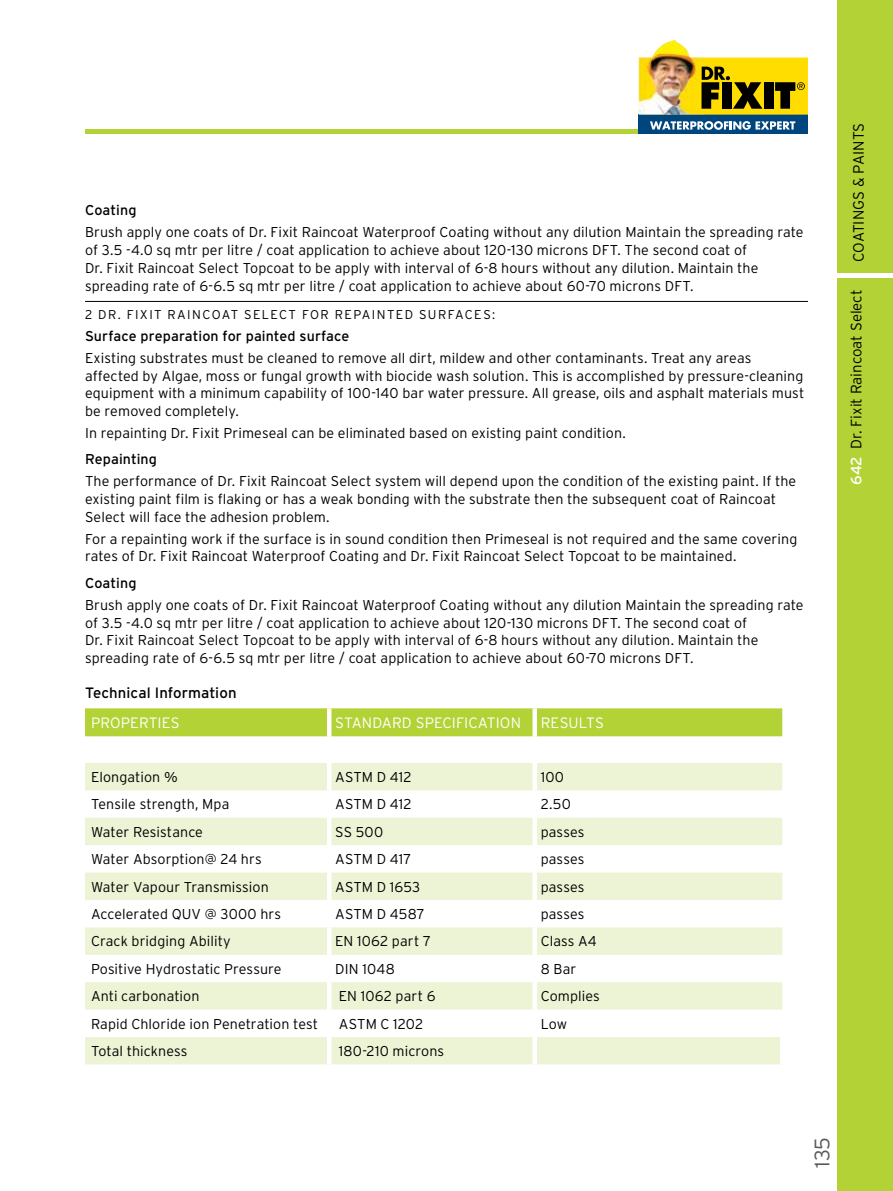
<style>
.page{position:relative;width:893px;height:1191px;background:#fff}
.page>*{position:absolute;margin:0;border:0;box-sizing:border-box;transform-origin:0 0}
.t1{font:300 21px "Interstate Plus";color:#58595b}
.t2{font:300 15px "Interstate Plus";color:#000}
.t3{font:300 15px "Interstate Plus";letter-spacing:.005em;color:#fff}
.t4{font:15px "Interstate Plus";letter-spacing:.005em;color:#000}
.t5{font:300 14.25px/17.7px "Interstate Plus";letter-spacing:.005em;color:#000}
.t6{font:14.25px "Interstate Plus";letter-spacing:.01em;color:#000}
.t7{font:300 12.75px "Interstate Plus";letter-spacing:.11em;color:#000}
.s1{font-weight:400;color:#fff}
</style>
<div class="page">
<div style="left:838px;top:0;width:55px;height:1191px;background:#b3d235"></div>
<div style="left:85px;top:129px;width:723px;height:5px;background:#b3d235"></div>
<div style="left:639px;top:115px;width:169px;height:19px;background:#00467e"></div>
<img style="left:639px;top:39px;width:169px;height:76px">
<svg style="left:650px;top:121px;width:145px;height:9px"></svg>
<div style="left:837px;top:273px;width:56px;height:5px;background:#fff"></div>
<hr style="left:85px;top:301px;width:723px;height:1px;background:#000">
<div style="left:85px;top:708px;width:697px;height:28px;background:#b3d235"></div>
<svg style="left:85px;top:763px;width:697px;height:301px;fill:#edf4d5"></svg>
<hr style="left:327px;top:708px;width:4px;height:28px;background:#fff">
<hr style="left:327px;top:763px;width:4px;height:27px;background:#fff">
<hr style="left:327px;top:790px;width:4px;height:27px;background:#fff">
<hr style="left:327px;top:817px;width:4px;height:28px;background:#fff">
<hr style="left:327px;top:845px;width:4px;height:27px;background:#fff">
<hr style="left:327px;top:872px;width:4px;height:28px;background:#fff">
<hr style="left:327px;top:900px;width:4px;height:27px;background:#fff">
<hr style="left:327px;top:927px;width:4px;height:27px;background:#fff">
<hr style="left:327px;top:954px;width:4px;height:28px;background:#fff">
<hr style="left:327px;top:982px;width:4px;height:27px;background:#fff">
<hr style="left:327px;top:1009px;width:4px;height:28px;background:#fff">
<div style="left:532px;top:708px;width:5px;height:28px;background:#fff"></div>
<div style="left:532px;top:763px;width:5px;height:27px;background:#fff"></div>
<div style="left:532px;top:790px;width:5px;height:27px;background:#fff"></div>
<div style="left:532px;top:817px;width:5px;height:28px;background:#fff"></div>
<div style="left:532px;top:845px;width:5px;height:27px;background:#fff"></div>
<div style="left:532px;top:872px;width:5px;height:28px;background:#fff"></div>
<div style="left:532px;top:900px;width:5px;height:27px;background:#fff"></div>
<div style="left:532px;top:927px;width:5px;height:27px;background:#fff"></div>
<div style="left:532px;top:954px;width:5px;height:28px;background:#fff"></div>
<div style="left:532px;top:982px;width:5px;height:27px;background:#fff"></div>
<div style="left:532px;top:1009px;width:5px;height:28px;background:#fff"></div>
<hr style="left:327px;top:1037px;width:4px;height:27px;background:#fff">
<div style="left:532px;top:1037px;width:5px;height:27px;background:#fff"></div>
<hr style="left:780px;top:1037px;width:4px;height:27px;background:#fff">
<p class="t6" style="left:85px;top:202px;width:53px">Coating</p>
<p class="t5" style="left:85px;top:223px;width:720px">Brush apply one coats of Dr. Fixit Raincoat Waterproof Coating without any dilution Maintain the spreading rate of 3.5 -4.0 sq mtr per litre / coat application to achieve about 120-130 microns DFT. The second coat of<br>Dr. Fixit Raincoat Select Topcoat to be apply with interval of 6-8 hours without any dilution. Maintain the spreading rate of 6-6.5 sq mtr per litre / coat application to achieve about 60-70 microns DFT.</p>
<p class="t7" style="left:85px;top:307px;width:58px">2 Dr. Fixit</p>
<p class="t7" style="left:168px;top:307px;width:20px">Raincoat</p>
<p class="t7" style="left:244px;top:307px;width:36px">select</p>
<p class="t7" style="left:302px;top:307px;width:195px">FOR REPAINTED SURFACES:</p>
<p class="t6" style="left:85px;top:328px;width:266px">Surface preparation for painted surface</p>
<p class="t5" style="left:85px;top:349px;width:721px">Existing substrates must be cleaned to remove all dirt, mildew and other contaminants. Treat any areas affected by Algae, moss or fungal growth with biocide wash solution. This is accomplished by pressure-cleaning equipment with a minimum capability of 100-140 bar water pressure. All grease, oils and asphalt materials must be removed completely.</p>
<p class="t5" style="left:85px;top:424px;width:542px">In repainting Dr. Fixit Primeseal can be eliminated based on existing paint condition.</p>
<p class="t6" style="left:85px;top:451px;width:73px">Repainting</p>
<p class="t5" style="left:85px;top:472px;width:713px">The performance of Dr. Fixit Raincoat Select system will depend upon the condition of the existing paint. If the existing paint film is flaking or has a weak bonding with the substrate then the subsequent coat of Raincoat<br>Select will face the adhesion problem.</p>
<p class="t5" style="left:85px;top:530px;width:714px">For a repainting work if the surface is in sound condition then Primeseal is not required and the same covering rates of Dr. Fixit Raincoat Waterproof Coating and Dr. Fixit Raincoat Select Topcoat to be maintained.</p>
<p class="t6" style="left:85px;top:575px;width:53px">Coating</p>
<p class="t5" style="left:85px;top:596px;width:720px">Brush apply one coats of Dr. Fixit Raincoat Waterproof Coating without any dilution Maintain the spreading rate of 3.5 -4.0 sq mtr per litre / coat application to achieve about 120-130 microns DFT. The second coat of<br>Dr. Fixit Raincoat Select Topcoat to be apply with interval of 6-8 hours without any dilution. Maintain the spreading rate of 6-6.5 sq mtr per litre / coat application to achieve about 60-70 microns DFT.</p>
<p class="t4" style="left:85px;top:684px;width:153px">Technical Information</p>
<p class="t3" style="left:91px;top:714px;width:90px">PROPERTIES</p>
<p class="t3" style="left:335px;top:714px;width:20px">Standard</p>
<p class="t3" style="left:416px;top:714px;width:9px">specification</p>
<p class="t3" style="left:541px;top:714px;width:65px">RESULTS</p>
<p class="t5" style="left:91px;top:768px;width:88px">Elongation %</p>
<p class="t5" style="left:335px;top:768px;width:78px">ASTM D 412</p>
<p class="t5" style="left:541px;top:768px;width:25px">100</p>
<p class="t5" style="left:91px;top:795px;width:140px">Tensile strength, Mpa</p>
<p class="t5" style="left:335px;top:795px;width:78px">ASTM D 412</p>
<p class="t5" style="left:541px;top:795px;width:32px">2.50</p>
<p class="t5" style="left:91px;top:822px;width:113px">Water Resistance</p>
<p class="t5" style="left:335px;top:822px;width:49px">SS 500</p>
<p class="t5" style="left:541px;top:822px;width:45px">passes</p>
<p class="t5" style="left:91px;top:850px;width:172px">Water Absorption@ 24 hrs</p>
<p class="t5" style="left:335px;top:850px;width:78px">ASTM D 417</p>
<p class="t5" style="left:541px;top:850px;width:45px">passes</p>
<p class="t5" style="left:91px;top:877px;width:179px">Water Vapour Transmission</p>
<p class="t5" style="left:335px;top:877px;width:86px">ASTM D 1653</p>
<p class="t5" style="left:541px;top:877px;width:45px">passes</p>
<p class="t5" style="left:91px;top:905px;width:192px">Accelerated QUV @ 3000 hrs</p>
<p class="t5" style="left:335px;top:905px;width:91px">ASTM D 4587</p>
<p class="t5" style="left:541px;top:905px;width:45px">passes</p>
<p class="t5" style="left:91px;top:932px;width:141px">Crack bridging Ability</p>
<p class="t5" style="left:335px;top:932px;width:97px">EN 1062 part 7</p>
<p class="t5" style="left:541px;top:932px;width:58px">Class A4</p>
<p class="t5" style="left:91px;top:959px;width:192px">Positive Hydrostatic Pressure</p>
<p class="t5" style="left:335px;top:959px;width:61px">DIN 1048</p>
<p class="t5" style="left:541px;top:959px;width:37px">8 Bar</p>
<p class="t5" style="left:91px;top:987px;width:110px">Anti carbonation</p>
<p class="t5" style="left:339px;top:987px;width:98px">EN 1062 part 6</p>
<p class="t5" style="left:541px;top:987px;width:61px">Complies</p>
<p class="t5" style="left:91px;top:1014px;width:229px">Rapid Chloride ion Penetration test</p>
<p class="t5" style="left:339px;top:1014px;width:86px">ASTM C 1202</p>
<p class="t5" style="left:541px;top:1014px;width:28px">Low</p>
<p class="t5" style="left:91px;top:1042px;width:98px">Total thickness</p>
<p class="t5" style="left:339px;top:1042px;width:107px">180-210 microns</p>
<p class="t2" style="left:850px;top:262px;width:140px;rotate:-90deg">Coatings &amp; Paints</p>
<p class="t2" style="left:848px;top:485px;width:197px;rotate:-90deg"><span class="s1">642</span> Dr. Fixit Raincoat Select</p>
<h1 class="t1" style="left:810px;top:1167px;width:32px;rotate:-90deg">135</h1>
</div>
